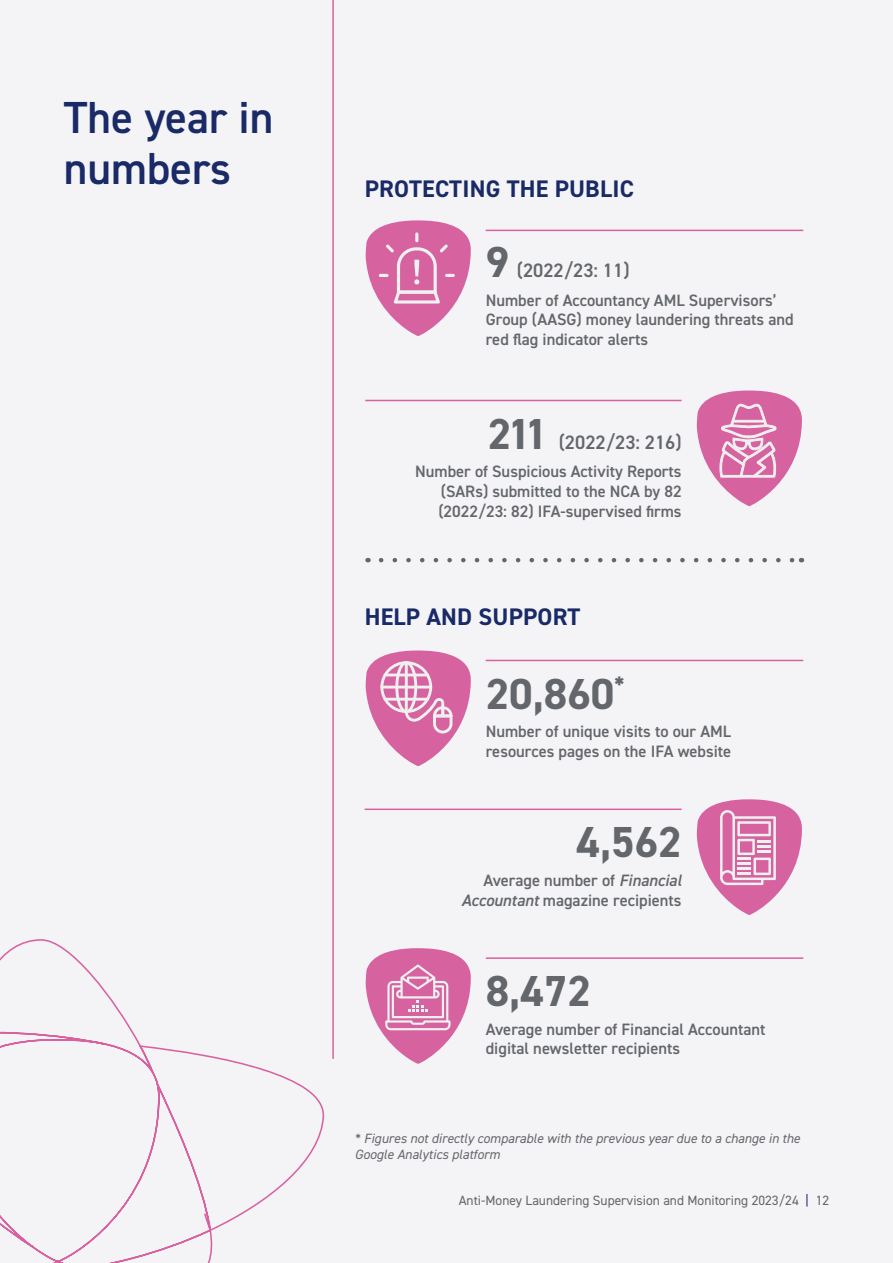
<style>
.page{position:relative;width:893px;height:1263px;background:#f4f4f7}
.page>*{position:absolute;margin:0;border:0;box-sizing:border-box;transform-origin:0 0}
.t1{font:600 45px/51px "DIN2014";color:#192a67}
.t2{font:700 43.5px "DIN2014";color:#63666a}
.t3{font:700 24px "DIN2014";letter-spacing:.01em;color:#192a67}
.t4{font:600 19.5px "DIN2014";color:#63666a}
.t5{font:600 16.5px/19.8px "DIN2014";color:#63666a}
.t6{font:italic 13.5px/16.2px "DIN2014";color:#63666a}
.t7{font:13.5px "DIN2014";color:#63666a}
.s1{font-style:italic}
.s2{color:#192a67}
</style>
<div class="page">
<svg style="left:0;top:939px;width:324px;height:324px"></svg>
<hr style="left:486px;top:230px;width:317px;height:1px;background:#d861a0">
<hr style="left:365px;top:400px;width:317px;height:1px;background:#d861a0">
<hr style="left:486px;top:660px;width:317px;height:1px;background:#d861a0">
<hr style="left:365px;top:808px;width:317px;height:2px;background:#d861a0">
<hr style="left:486px;top:957px;width:317px;height:2px;background:#d861a0">
<svg style="left:381px;top:558px;width:413px;height:4px"></svg>
<hr style="left:332px;top:0;width:2px;height:1059px;background:#d861a0">
<svg style="left:366px;top:220px;width:105px;height:116px"></svg>
<svg style="left:697px;top:390px;width:105px;height:117px"></svg>
<svg style="left:366px;top:650px;width:105px;height:116px"></svg>
<svg style="left:697px;top:799px;width:105px;height:116px"></svg>
<hr style="left:737px;top:857px;width:14px;height:3px;background:#eff0f0">
<hr style="left:737px;top:862px;width:14px;height:3px;background:#eff0f0">
<hr style="left:737px;top:867px;width:14px;height:3px;background:#eff0f0">
<hr style="left:737px;top:872px;width:14px;height:3px;background:#eff0f0">
<svg style="left:366px;top:948px;width:105px;height:116px"></svg>
<h1 class="t1" style="left:64px;top:91px;width:211px">The year in numbers</h1>
<h3 class="t3" style="left:365px;top:173px;width:271px">PROTECTING THE PUBLIC</h3>
<h2 class="t2" style="left:486px;top:233px;width:25px">9</h2>
<p class="t4" style="left:517px;top:258px;width:114px">(2022/23: 11)</p>
<p class="t5" style="left:486px;top:290px;width:309px">Number of Accountancy AML Supervisors’<br>Group (AASG) money laundering threats and red flag indicator alerts</p>
<h2 class="t2" style="left:488px;top:405px;width:62px">211</h2>
<p class="t4" style="left:559px;top:429px;width:124px">(2022/23: 216)</p>
<p class="t5" style="left:438px;top:461px;width:245px;text-align:justify;text-indent:-23px">Number of Suspicious Activity Reports (SARs) submitted to the NCA by 82 (2022/23: 82) IFA-supervised firms</p>
<h3 class="t3" style="left:365px;top:600px;width:217px">HELP AND SUPPORT</h3>
<h2 class="t2" style="left:486px;top:665px;width:141px">20,860<sup>*</sup></h2>
<p class="t5" style="left:486px;top:721px;width:247px">Number of unique visits to our AML resources pages on the IFA website</p>
<h2 class="t2" style="left:576px;top:813px;width:107px">4,562</h2>
<p class="t5" style="left:461px;top:870px;width:222px;text-align:right">Average number of <span class="s1">Financial<br>Accountant</span> magazine recipients</p>
<h2 class="t2" style="left:486px;top:962px;width:107px">8,472</h2>
<p class="t5" style="left:486px;top:1019px;width:281px">Average number of Financial Accountant digital newsletter recipients</p>
<p class="t6" style="left:355px;top:1130px;width:447px">* Figures not directly comparable with the previous year due to a change in the<br>Google Analytics platform</p>
<p class="t7" style="left:459px;top:1192px;width:372px">Anti-Money Laundering Supervision and Monitoring 2023/24 <span class="s2">|</span> 12</p>
</div>
